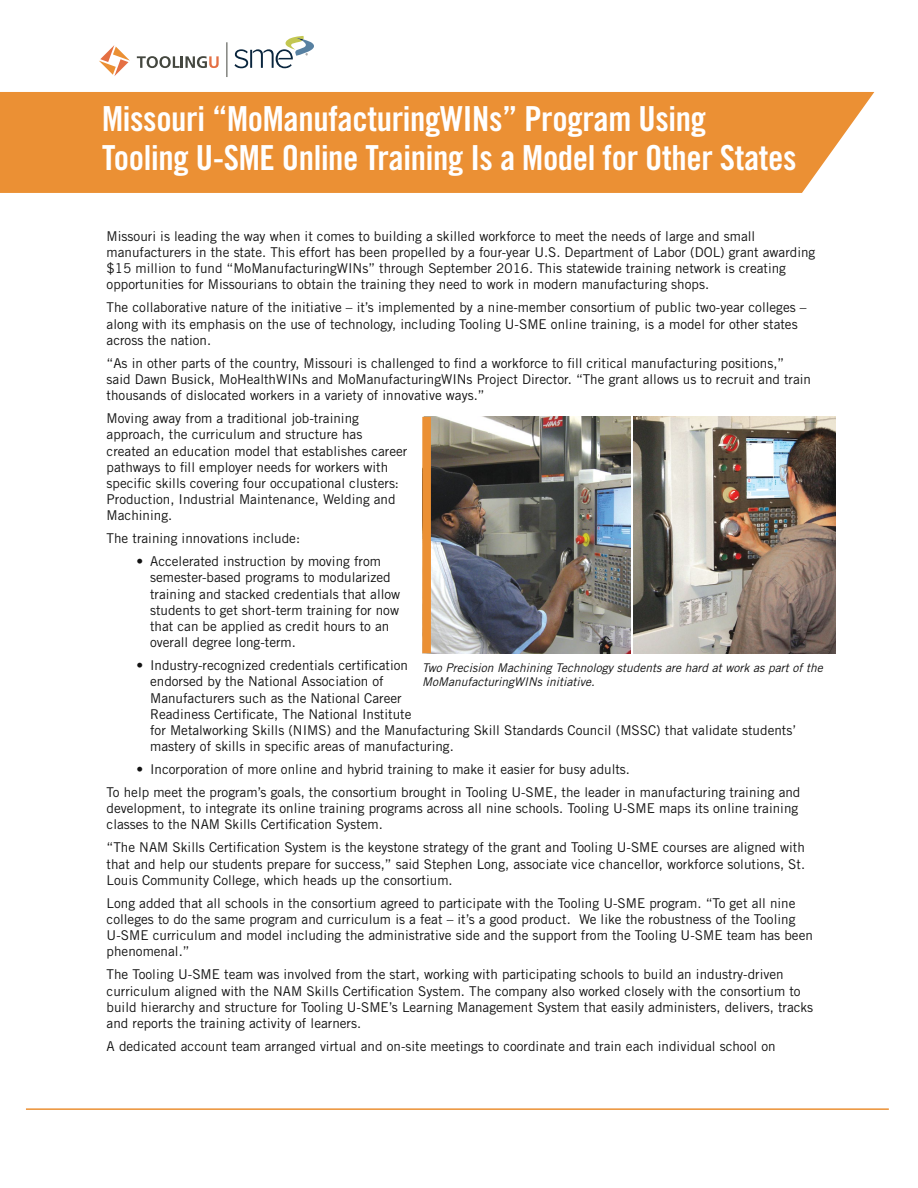
<style>
.page{position:relative;width:918px;height:1188px;background:#fff}
.page>*{position:absolute;margin:0;border:0;box-sizing:border-box;transform-origin:0 0}
.t1{font:34.5px/39px "Trade Gothic LT Std Bd Cn 20";letter-spacing:-.01em;color:#fff}
.t2{font:13.5px/16.2px "Trade Gothic LT Std";color:#121212}
.t3{font:italic 12px/14.4px "Trade Gothic LT Std";color:#121212}
</style>
<div class="page">
<hr style="left:26px;top:1108px;width:863px;height:2px;background:#eb9034">
<div style="left:0;top:92px;width:874px;height:101px;background:#eb9034"></div>
<hr style="left:227px;top:42px;width:1px;height:35px;background:#44473f">
<svg style="left:99px;top:45px;width:31px;height:31px"></svg>
<svg style="left:137px;top:56px;width:82px;height:12px"></svg>
<svg style="left:234px;top:36px;width:80px;height:32px"></svg>
<img style="left:431px;top:417px;width:200px;height:236px">
<img style="left:634px;top:417px;width:202px;height:236px">
<div style="left:422px;top:417px;width:9px;height:236px;background:#eb9034"></div>
<h1 class="t1" style="left:102px;top:99px;width:696px">Missouri “MoManufacturingWINs” Program Using<br>Tooling U-SME Online Training Is a Model for Other States</h1>
<p class="t2" style="left:107px;top:228px;width:710px">Missouri is leading the way when it comes to building a skilled workforce to meet the needs of large and small manufacturers in the state. This effort has been propelled by a four-year U.S. Department of Labor (DOL) grant awarding $15 million to fund “MoManufacturingWINs” through September 2016. This statewide training network is creating opportunities for Missourians to obtain the training they need to work in modern manufacturing shops.</p>
<p class="t2" style="left:107px;top:299px;width:702px">The collaborative nature of the initiative – it’s implemented by a nine-member consortium of public two-year colleges – along with its emphasis on the use of technology, including Tooling U-SME online training, is a model for other states across the nation.</p>
<p class="t2" style="left:107px;top:355px;width:706px">“As in other parts of the country, Missouri is challenged to find a workforce to fill critical manufacturing positions,” said Dawn Busick, MoHealthWINs and MoManufacturingWINs Project Director. “The grant allows us to recruit and train thousands of dislocated workers in a variety of innovative ways.”</p>
<p class="t2" style="left:107px;top:410px;width:302px">Moving away from a traditional job-training approach, the curriculum and structure has created an education model that establishes career pathways to fill employer needs for workers with specific skills covering four occupational clusters:<br>Production, Industrial Maintenance, Welding and Machining.</p>
<p class="t2" style="left:107px;top:530px;width:195px">The training innovations include:</p>
<p class="t2" style="left:150px;top:553px;width:252px;text-indent:-14px">• Accelerated instruction by moving from semester-based programs to modularized training and stacked credentials that allow students to get short-term training for now that can be applied as credit hours to an overall degree long-term.</p>
<p class="t2" style="left:150px;top:657px;width:648px;text-indent:-14px">• Industry-recognized credentials certification<br>endorsed by the National Association of<br>Manufacturers such as the National Career<br>Readiness Certificate, The National Institute<br>for Metalworking Skills (NIMS) and the Manufacturing Skill Standards Council (MSSC) that validate students’ mastery of skills in specific areas of manufacturing.</p>
<p class="t2" style="left:107px;top:758px;width:695px;line-height:23px;text-indent:30px">• Incorporation of more online and hybrid training to make it easier for busy adults.<br>To help meet the program’s goals, the consortium brought in Tooling U-SME, the leader in manufacturing training and</p>
<p class="t2" style="left:107px;top:800px;width:693px">development, to integrate its online training programs across all nine schools. Tooling U-SME maps its online training classes to the NAM Skills Certification System.</p>
<p class="t2" style="left:107px;top:839px;width:700px;text-align:justify">“The NAM Skills Certification System is the keystone strategy of the grant and Tooling U-SME courses are aligned with that and help our students prepare for success,” said Stephen Long, associate vice chancellor, workforce solutions, St.<br>Louis Community College, which heads up the consortium.</p>
<p class="t2" style="left:107px;top:895px;width:708px">Long added that all schools in the consortium agreed to participate with the Tooling U-SME program. “To get all nine colleges to do the same program and curriculum is a feat – it’s a good product. We like the robustness of the Tooling U-SME curriculum and model including the administrative side and the support from the Tooling U-SME team has been phenomenal.”</p>
<p class="t2" style="left:107px;top:966px;width:708px">The Tooling U-SME team was involved from the start, working with participating schools to build an industry-driven curriculum aligned with the NAM Skills Certification System. The company also worked closely with the consortium to build hierarchy and structure for Tooling U-SME’s Learning Management System that easily administers, delivers, tracks and reports the training activity of learners.</p>
<p class="t2" style="left:107px;top:1038px;width:670px">A dedicated account team arranged virtual and on-site meetings to coordinate and train each individual school on</p>
<p class="t3" style="left:422px;top:661px;width:402px">Two Precision Machining Technology students are hard at work as part of the<br>MoManufacturingWINs initiative.</p>
</div>
